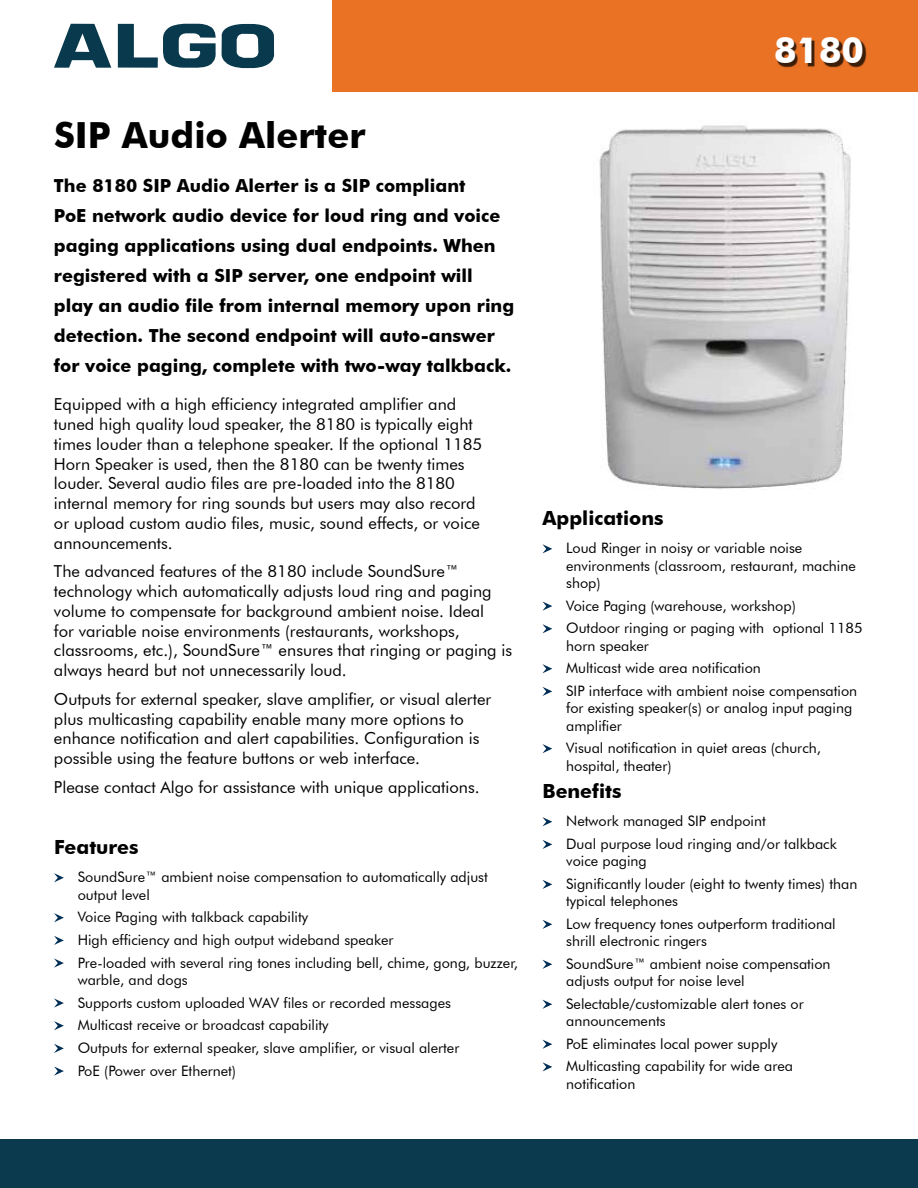
<style>
.page{position:relative;width:918px;height:1188px;background:#fff}
.page>*{position:absolute;margin:0;border:0;box-sizing:border-box;transform-origin:0 0}
.t1{font:700 36px "Futura BT";color:#000}
.t2{font:700 36px "Futura BT";color:#fff}
.t3{font:700 19.5px "Futura BT";color:#000}
.t4{font:700 18px/30px "Futura BT";color:#000}
.t5{font:16.5px/19.8px "Futura BT";color:#000}
.t6{font:14.4px/22.6px "Futura BT";color:#000}
</style>
<div class="page">
<svg style="left:54px;top:24px;width:57px;height:44px"></svg>
<svg style="left:118px;top:24px;width:157px;height:44px"></svg>
<div style="left:332px;top:0;width:586px;height:92px;background:#ea7225"></div>
<div style="left:0;top:1140px;width:918px;height:48px;background:#0b394d"></div>
<img style="left:778px;top:40px;width:88px;height:27px">
<svg style="left:54px;top:873px;width:10px;height:9px"></svg>
<svg style="left:54px;top:913px;width:10px;height:9px"></svg>
<svg style="left:54px;top:936px;width:10px;height:9px"></svg>
<svg style="left:54px;top:958px;width:10px;height:10px"></svg>
<svg style="left:54px;top:998px;width:10px;height:10px"></svg>
<svg style="left:54px;top:1021px;width:10px;height:9px"></svg>
<svg style="left:54px;top:1044px;width:10px;height:9px"></svg>
<svg style="left:54px;top:1066px;width:10px;height:10px"></svg>
<svg style="left:542px;top:544px;width:10px;height:9px"></svg>
<svg style="left:542px;top:601px;width:10px;height:10px"></svg>
<svg style="left:542px;top:624px;width:10px;height:9px"></svg>
<svg style="left:542px;top:664px;width:10px;height:9px"></svg>
<svg style="left:542px;top:687px;width:10px;height:9px"></svg>
<svg style="left:542px;top:744px;width:10px;height:9px"></svg>
<svg style="left:542px;top:817px;width:10px;height:9px"></svg>
<svg style="left:542px;top:840px;width:10px;height:9px"></svg>
<svg style="left:542px;top:880px;width:10px;height:9px"></svg>
<svg style="left:542px;top:920px;width:10px;height:9px"></svg>
<svg style="left:542px;top:960px;width:10px;height:9px"></svg>
<svg style="left:542px;top:1000px;width:10px;height:9px"></svg>
<svg style="left:542px;top:1040px;width:10px;height:9px"></svg>
<svg style="left:542px;top:1062px;width:10px;height:9px"></svg>
<img style="left:599px;top:125px;width:252px;height:364px">
<h1 class="t1" style="left:54px;top:113px;width:313px">SIP Audio Alerter</h1>
<p class="t4" style="left:54px;top:171px;width:462px">The 8180 SIP Audio Alerter is a SIP compliant<br>PoE network audio device for loud ring and voice paging applications using dual endpoints. When registered with a SIP server, one endpoint will play an audio file from internal memory upon ring detection. The second endpoint will auto-answer for voice paging, complete with two-way talkback.</p>
<p class="t5" style="left:54px;top:394px;width:430px">Equipped with a high efficiency integrated amplifier and tuned high quality loud speaker, the 8180 is typically eight times louder than a telephone speaker. If the optional 1185<br>Horn Speaker is used, then the 8180 can be twenty times louder. Several audio files are pre-loaded into the 8180 internal memory for ring sounds but users may also record or upload custom audio files, music, sound effects, or voice announcements.</p>
<p class="t5" style="left:54px;top:561px;width:460px">The advanced features of the 8180 include SoundSure™ technology which automatically adjusts loud ring and paging volume to compensate for background ambient noise. Ideal<br>for variable noise environments (restaurants, workshops, classrooms, etc.), SoundSure™ ensures that ringing or paging is always heard but not unnecessarily loud.</p>
<p class="t5" style="left:54px;top:689px;width:439px">Outputs for external speaker, slave amplifier, or visual alerter plus multicasting capability enable many more options to enhance notification and alert capabilities. Configuration is possible using the feature buttons or web interface.</p>
<p class="t5" style="left:54px;top:777px;width:427px">Please contact Algo for assistance with unique applications.</p>
<h2 class="t3" style="left:54px;top:836px;width:86px">Features</h2>
<p class="t6" style="left:78px;top:868px;width:412px;line-height:17.2px">SoundSure™ ambient noise compensation to automatically adjust output level</p>
<p class="t6" style="left:78px;top:906px;width:442px">Voice Paging with talkback capability<br>High efficiency and high output wideband speaker<br>Pre-loaded with several ring tones including bell, chime, gong, buzzer,</p>
<p class="t6" style="left:78px;top:968px;width:383px">warble, and dogs<br>Supports custom uploaded WAV files or recorded messages Multicast receive or broadcast capability<br>Outputs for external speaker, slave amplifier, or visual alerter PoE (Power over Ethernet)</p>
<h1 class="t2" style="left:774px;top:29px;width:91px">8180</h1>
<h2 class="t3" style="left:542px;top:507px;width:123px">Applications</h2>
<p class="t6" style="left:566px;top:540px;width:291px;line-height:17.2px">Loud Ringer in noisy or variable noise environments (classroom, restaurant, machine shop)</p>
<p class="t6" style="left:566px;top:594px;width:298px">Voice Paging (warehouse, workshop)<br>Outdoor ringing or paging with optional 1185</p>
<p class="t6" style="left:566px;top:634px;width:293px">horn speaker<br>Multicast wide area notification<br>SIP interface with ambient noise compensation</p>
<p class="t6" style="left:566px;top:699px;width:288px;line-height:17.2px">for existing speaker(s) or analog input paging amplifier</p>
<p class="t6" style="left:566px;top:739px;width:256px;line-height:17.2px">Visual notification in quiet areas (church, hospital, theater)</p>
<h2 class="t3" style="left:542px;top:779px;width:81px">Benefits</h2>
<p class="t6" style="left:566px;top:810px;width:272px">Network managed SIP endpoint<br>Dual purpose loud ringing and/or talkback</p>
<p class="t6" style="left:566px;top:850px;width:293px">voice paging<br>Significantly louder (eight to twenty times) than</p>
<p class="t6" style="left:566px;top:890px;width:271px">typical telephones<br>Low frequency tones outperform traditional</p>
<p class="t6" style="left:566px;top:930px;width:266px">shrill electronic ringers<br>SoundSure™ ambient noise compensation</p>
<p class="t6" style="left:566px;top:970px;width:239px">adjusts output for noise level<br>Selectable/customizable alert tones or</p>
<p class="t6" style="left:566px;top:1010px;width:228px">announcements<br>PoE eliminates local power supply<br>Multicasting capability for wide area</p>
<p class="t6" style="left:566px;top:1072px;width:71px">notification</p>
</div>
